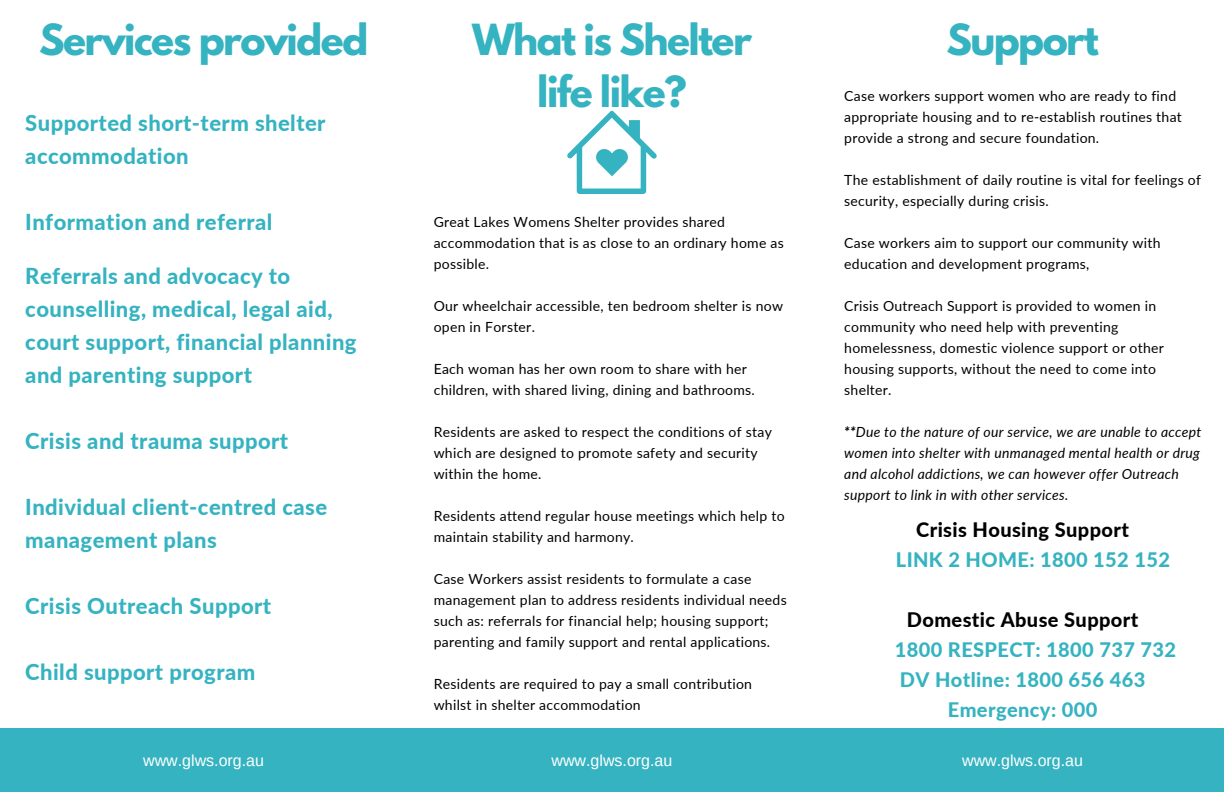
<style>
.page{position:relative;width:1224px;height:792px;background:#fff}
.page>*{position:absolute;margin:0;border:0;box-sizing:border-box;transform-origin:0 0}
.t1{font:700 38px/52.5px "League Spartan";letter-spacing:-.04em;color:#35b3c1;text-align:center}
.t2{font:800 22px/33px "Lato";letter-spacing:.02em;color:#35b3c1}
.t3{font:800 20px/30px "Lato";letter-spacing:.02em;color:#000}
.t4{font:800 20px "Lato";letter-spacing:.02em;color:#35b3c1}
.t5{font:16px "Arimo";color:#fff}
.t6{font:14px/21px "Lato";letter-spacing:.02em;color:#000}
.t7{font:italic 14px/21px "Lato";letter-spacing:.02em;color:#000}
.s1{font-weight:800}
.s2{color:#35b3c1}
</style>
<div class="page">
<div style="left:0;top:728px;width:1224px;height:64px;background:#35b3c1"></div>
<svg style="left:567px;top:111px;width:90px;height:83px"></svg>
<p class="t1" style="left:39px;top:18px;width:331px">Services provided</p>
<h2 class="t2" style="left:25px;top:106px;width:302px">Supported short-term shelter accommodation</h2>
<h2 class="t2" style="left:25px;top:205px;width:249px">Information and referral</h2>
<h2 class="t2" style="left:25px;top:259px;width:333px">Referrals and advocacy to counselling, medical, legal aid, court support, financial planning and parenting support</h2>
<h2 class="t2" style="left:25px;top:424px;width:264px">Crisis and trauma support</h2>
<h2 class="t2" style="left:25px;top:490px;width:303px">Individual client-centred case management plans</h2>
<p class="t2" style="left:25px;top:589px;width:247px">Crisis Outreach Support</p>
<p class="t2" style="left:25px;top:655px;width:232px">Child support program</p>
<h2 class="t1" style="left:472px;top:18px;width:281px">What is Shelter life like?</h2>
<h1 class="t6" style="left:434px;top:211px;width:352px">Great Lakes Womens Shelter provides shared accommodation that is as close to an ordinary home as possible.</h1>
<p class="t6" style="left:434px;top:295px;width:351px">Our wheelchair accessible, ten bedroom shelter is now open in Forster.</p>
<p class="t6" style="left:434px;top:358px;width:323px">Each woman has her own room to share with her children, with shared living, dining and bathrooms.</p>
<p class="t6" style="left:434px;top:421px;width:340px">Residents are asked to respect the conditions of stay which are designed to promote safety and security within the home.</p>
<p class="t6" style="left:434px;top:505px;width:352px">Residents attend regular house meetings which help to maintain stability and harmony.</p>
<p class="t6" style="left:434px;top:568px;width:355px">Case Workers assist residents to formulate a case management plan to address residents individual needs such as: referrals for financial help; housing support; parenting and family support and rental applications.</p>
<h2 class="t6" style="left:434px;top:673px;width:320px">Residents are required to pay a small contribution whilst in shelter accommodation</h2>
<h3 class="t1" style="left:946px;top:18px;width:154px">Support</h3>
<p class="t6" style="left:844px;top:85px;width:339px">Case workers support women who are ready to find appropriate housing and to re-establish routines that provide a strong and secure foundation.</p>
<p class="t6" style="left:844px;top:169px;width:358px">The establishment of daily routine is vital for feelings of security, especially during crisis.</p>
<p class="t6" style="left:844px;top:232px;width:318px">Case workers aim to support our community with education and development programs,</p>
<p class="t6" style="left:844px;top:295px;width:321px">Crisis Outreach Support is provided to women in community who need help with preventing homelessness, domestic violence support or other housing supports, without the need to come into shelter.</p>
<p class="t7" style="left:844px;top:421px;width:359px"><span class="s1">**</span>Due to the nature of our service, we are unable to accept women into shelter with unmanaged mental health or drug and alcohol addictions, we can however offer Outreach support to link in with other services.</p>
<h1 class="t3" style="left:896px;top:514px;width:276px;text-indent:20px">Crisis Housing Support<br><span class="s2">LINK 2 HOME: 1800 152 152</span></h1>
<h1 class="t3" style="left:907px;top:604px;width:233px">Domestic Abuse Support</h1>
<h1 class="t4" style="left:895px;top:637px;width:283px">1800 RESPECT: 1800 737 732</h1>
<h1 class="t4" style="left:900px;top:667px;width:247px">DV Hotline: 1800 656 463</h1>
<h1 class="t4" style="left:948px;top:697px;width:151px">Emergency: 000</h1>
<h2 class="t5" style="left:143px;top:751px;width:122px">www.glws.org.au</h2>
<h2 class="t5" style="left:552px;top:751px;width:122px">www.glws.org.au</h2>
<h3 class="t5" style="left:962px;top:751px;width:122px">www.glws.org.au</h3>
</div>
